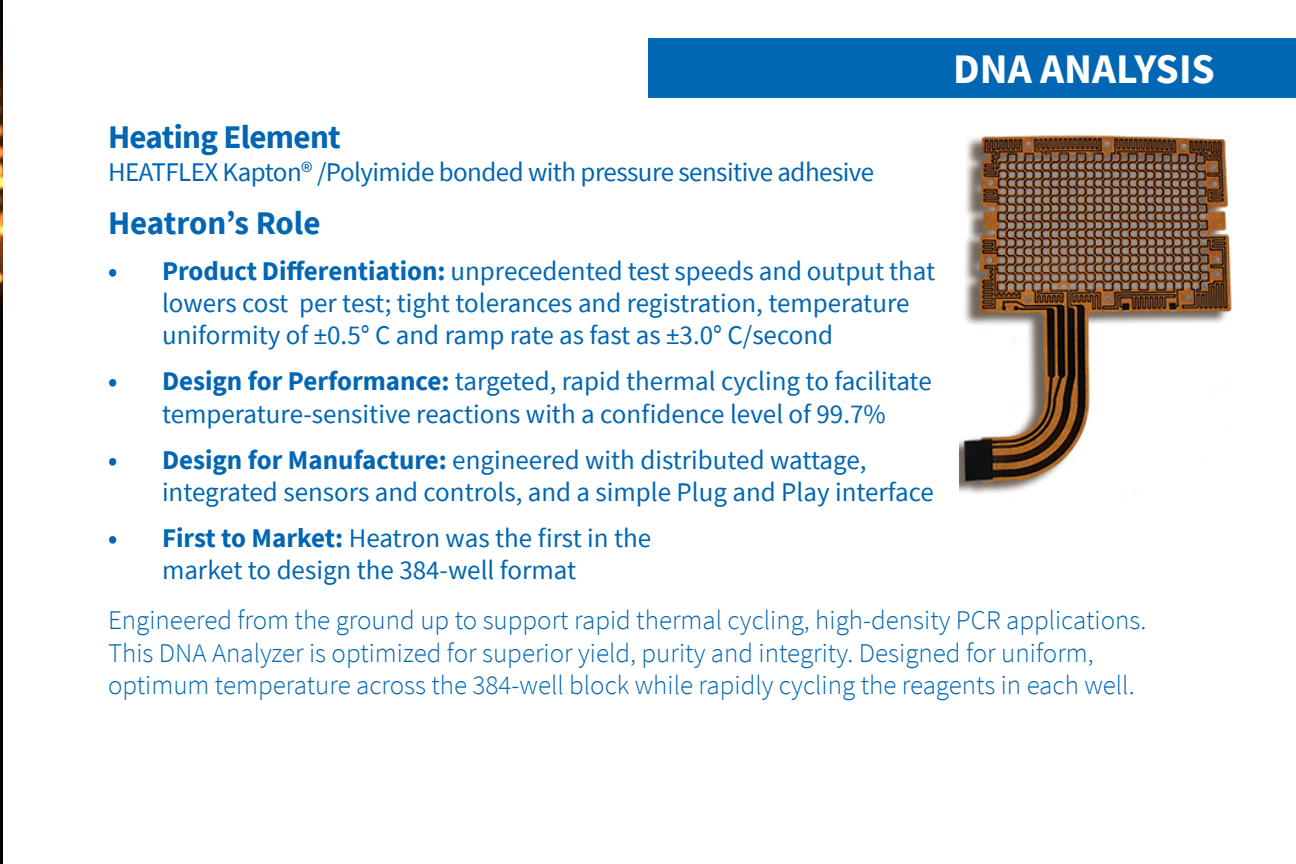
<style>
.page{position:relative;width:1296px;height:864px;background:#fff}
.page>*{position:absolute;margin:0;border:0;box-sizing:border-box;transform-origin:0 0}
.Bold_14pt_left{font:700 42px "Source Sans Pro";color:#fff}
.Bold_11pt_left{font:700 33px "Source Sans Pro";letter-spacing:-.02em;color:#0166b3}
.Bold_11pt_left-2{font:700 33px "Source Sans Pro";color:#0166b3}
.Bold_11pt_left-3{font:27px/32.4px "Source Sans Pro";color:#0166b3}
.Main_Font{font:300 27px/32.4px "Source Sans Pro";color:#0166b3}
.Bold_11pt_left-4{font:27px "Source Sans Pro";letter-spacing:-.02em;color:#0166b3}
.s1{font-weight:700}
</style>
<div class="page">
<img style="left:0;top:0;width:3px;height:864px">
<img style="left:959px;top:135px;width:273px;height:359px">
<div style="left:648px;top:38px;width:648px;height:60px;background:#0166b3"></div>
<p class="Bold_11pt_left" style="left:108px;top:115px;width:234px">Heating Element</p>
<p class="Bold_11pt_left-4" style="left:108px;top:154px;width:768px">HEATFLEX Kapton® /Polyimide bonded with pressure sensitive adhesive</p>
<p class="Bold_11pt_left-2" style="left:108px;top:200px;width:214px">Heatron’s Role</p>
<p class="Bold_11pt_left-3" style="left:162px;top:254px;width:775px;text-indent:-54px"><span class="s1">• Product Differentiation:</span> unprecedented test speeds and output that lowers cost per test; tight tolerances and registration, temperature uniformity of ±0.5° C and ramp rate as fast as ±3.0° C/second</p>
<p class="Bold_11pt_left-3" style="left:108px;top:365px;width:825px;text-align:center"><span class="s1">• Design for Performance:</span> targeted, rapid thermal cycling to facilitate temperature-sensitive reactions with a confidence level of 99.7%</p>
<p class="Bold_11pt_left-3" style="left:162px;top:443px;width:774px;text-indent:-54px"><span class="s1">• Design for Manufacture:</span> engineered with distributed wattage, integrated sensors and controls, and a simple Plug and Play interface</p>
<p class="Bold_11pt_left-3" style="left:162px;top:522px;width:491px;text-indent:-54px"><span class="s1">• First to Market:</span> Heatron was the first in the market to design the 384-well format</p>
<p class="Bold_14pt_left" style="left:953px;top:41px;width:263px">DNA ANALYSIS</p>
<p class="Main_Font" style="left:108px;top:604px;width:1040px">Engineered from the ground up to support rapid thermal cycling, high-density PCR applications.<br>This DNA Analyzer is optimized for superior yield, purity and integrity. Designed for uniform, optimum temperature across the 384-well block while rapidly cycling the reagents in each well.</p>
</div>
